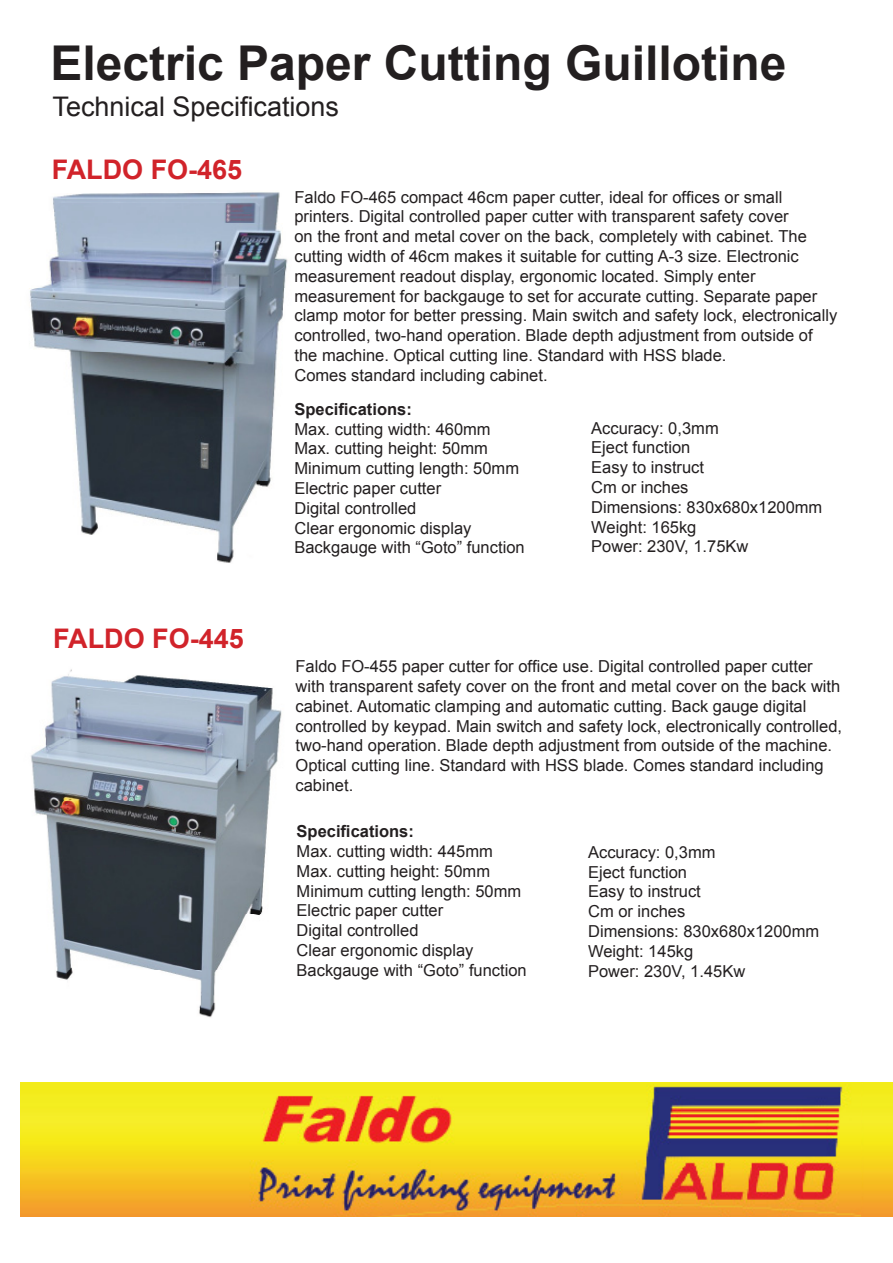
<style>
.page{position:relative;width:893px;height:1263px;background:#fff}
.page>*{position:absolute;margin:0;border:0;box-sizing:border-box;transform-origin:0 0}
.t1{font:700 48px "Arial";color:#231f20}
.t2{font:27px "Arial";color:#231f20}
.t3{font:700 27px "Arial";color:#d1232a}
.t4{font:16.5px/19.8px "Arial";color:#231f20}
.s1{font-weight:700}
</style>
<div class="page">
<img style="left:29px;top:192px;width:259px;height:371px">
<img style="left:31px;top:669px;width:251px;height:349px">
<img style="left:20px;top:1083px;width:842px;height:133px">
<img style="left:862px;top:1083px;width:11px;height:133px">
<img style="left:873px;top:1083px;width:20px;height:133px">
<p class="t1" style="left:50px;top:32px;width:738px">Electric Paper Cutting Guillotine</p>
<p class="t2" style="left:53px;top:89px;width:288px">Technical Specifications</p>
<p class="t3" style="left:52px;top:152px;width:192px">FALDO FO-465</p>
<p class="t3" style="left:53px;top:620px;width:192px">FALDO FO-445</p>
<p class="t4" style="left:294px;top:187px;width:544px">Faldo FO-465 compact 46cm paper cutter, ideal for offices or small printers. Digital controlled paper cutter with transparent safety cover<br>on the front and metal cover on the back, completely with cabinet. The cutting width of 46cm makes it suitable for cutting A-3 size. Electronic measurement readout display, ergonomic located. Simply enter measurement for backgauge to set for accurate cutting. Separate paper clamp motor for better pressing. Main switch and safety lock, electronically controlled, two-hand operation. Blade depth adjustment from outside of the machine. Optical cutting line. Standard with HSS blade.</p>
<p class="t4" style="left:294px;top:365px;width:255px">Comes standard including cabinet.</p>
<p class="t4" style="left:294px;top:399px;width:198px"><span class="s1">Specifications:<br></span>Max. cutting width: 460mm</p>
<p class="t4" style="left:294px;top:439px;width:195px">Max. cutting height: 50mm</p>
<p class="t4" style="left:294px;top:459px;width:226px">Minimum cutting length: 50mm</p>
<p class="t4" style="left:294px;top:478px;width:178px">Electric paper cutter<br>Digital controlled<br>Clear ergonomic display</p>
<p class="t4" style="left:294px;top:538px;width:232px">Backgauge with “Goto” function</p>
<p class="t4" style="left:591px;top:418px;width:233px">Accuracy: 0,3mm<br>Eject function<br>Easy to instruct<br>Cm or inches<br>Dimensions: 830x680x1200mm</p>
<p class="t4" style="left:591px;top:517px;width:159px">Weight: 165kg<br>Power: 230V, 1.75Kw</p>
<p class="t4" style="left:296px;top:657px;width:548px">Faldo FO-455 paper cutter for office use. Digital controlled paper cutter with transparent safety cover on the front and metal cover on the back with cabinet. Automatic clamping and automatic cutting. Back gauge digital controlled by keypad. Main switch and safety lock, electronically controlled, two-hand operation. Blade depth adjustment from outside of the machine.<br>Optical cutting line. Standard with HSS blade. Comes standard including cabinet.</p>
<p class="t4" style="left:297px;top:822px;width:198px"><span class="s1">Specifications:<br></span>Max. cutting width: 445mm</p>
<p class="t4" style="left:297px;top:861px;width:195px">Max. cutting height: 50mm</p>
<p class="t4" style="left:297px;top:881px;width:226px">Minimum cutting length: 50mm</p>
<p class="t4" style="left:297px;top:901px;width:178px">Electric paper cutter<br>Digital controlled<br>Clear ergonomic display</p>
<p class="t4" style="left:297px;top:960px;width:232px">Backgauge with “Goto” function</p>
<p class="t4" style="left:588px;top:842px;width:233px">Accuracy: 0,3mm<br>Eject function<br>Easy to instruct<br>Cm or inches<br>Dimensions: 830x680x1200mm</p>
<p class="t4" style="left:588px;top:941px;width:159px">Weight: 145kg<br>Power: 230V, 1.45Kw</p>
</div>
